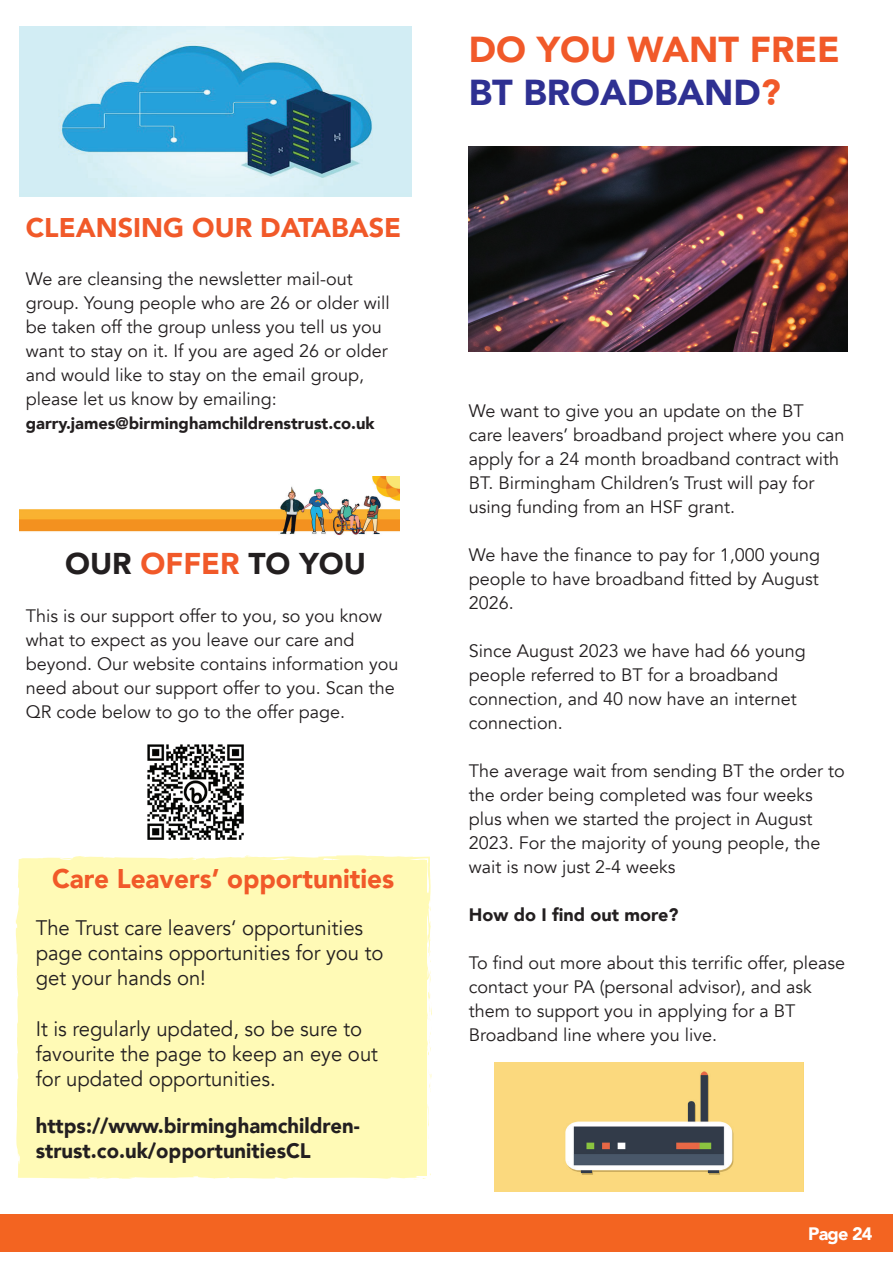
<style>
.page{position:relative;width:893px;height:1263px;background:#fff}
.page>*{position:absolute;margin:0;border:0;box-sizing:border-box;transform-origin:0 0}
.t1{font:900 36px/43.5px "Avenir";color:#f15929}
.t2{font:900 30px "Avenir";color:#231f20}
.t3{font:900 27px "Avenir";color:#f15929}
.t4{font:21px/25.2px "Avenir";color:#231f20}
.t5{font:900 21px/25.2px "Avenir";color:#231f20}
.t6{font:18px/24px "Avenir";color:#231f20}
.t7{font:900 18px "Avenir";color:#231f20}
.t8{font:900 18px "Avenir";letter-spacing:-.045em;color:#fff}
.t9{font:900 16.5px "Avenir";color:#231f20}
.s1{color:#f15929}
.s2{color:#2e3092}
</style>
<div class="page">
<div style="left:16px;top:855px;width:415px;height:324px;background:#fffab6"></div>
<svg style="left:58px;top:860px;width:11px;height:4px"></svg>
<svg style="left:426px;top:900px;width:6px;height:157px"></svg>
<svg style="left:396px;top:856px;width:30px;height:8px"></svg>
<svg style="left:331px;top:859px;width:10px;height:5px"></svg>
<svg style="left:246px;top:863px;width:12px;height:2px"></svg>
<svg style="left:413px;top:1172px;width:18px;height:8px"></svg>
<img style="left:20px;top:26px;width:391px;height:170px">
<img style="left:147px;top:744px;width:97px;height:96px">
<img style="left:20px;top:476px;width:380px;height:59px">
<div style="left:0;top:1214px;width:893px;height:38px;background:#f36421"></div>
<img style="left:469px;top:147px;width:378px;height:204px">
<img style="left:494px;top:1063px;width:309px;height:128px">
<h3 class="t3" style="left:26px;top:205px;width:377px">CLEANSING OUR DATABASE</h3>
<p class="t6" style="left:26px;top:268px;width:366px">We are cleansing the newsletter mail-out group. Young people who are 26 or older will be taken off the group unless you tell us you want to stay on it. If you are aged 26 or older and would like to stay on the email group, please let us know by emailing:</p>
<p class="t9" style="left:26px;top:410px;width:351px">garry.james@birminghamchildrenstrust.co.uk</p>
<h2 class="t2" style="left:65px;top:537px;width:302px">OUR <span class="s1">OFFER</span> TO YOU</h2>
<p class="t6" style="left:26px;top:604px;width:374px">This is our support offer to you, so you know what to expect as you leave our care and beyond. Our website contains information you need about our support offer to you. Scan the QR code below to go to the offer page.</p>
<h3 class="t3" style="left:52px;top:856px;width:344px">Care Leavers’ opportunities</h3>
<p class="t4" style="left:36px;top:915px;width:349px">The Trust care leavers‘ opportunities page contains opportunities for you to get your hands on!</p>
<p class="t4" style="left:36px;top:1016px;width:344px">It is regularly updated, so be sure to favourite the page to keep an eye out for updated opportunities.</p>
<p class="t5" style="left:36px;top:1112px;width:326px">https://www.birminghamchildren&shy;strust.co.uk/opportunitiesCL</p>
<h1 class="t1" style="left:469px;top:27px;width:373px">DO YOU WANT FREE<br><span class="s2">BT BROADBAND</span>?</h1>
<p class="t6" style="left:469px;top:399px;width:377px">We want to give you an update on the BT<br>care leavers’ broadband project where you can apply for a 24 month broadband contract with BT. Birmingham Children’s Trust will pay for using funding from an HSF grant.</p>
<p class="t6" style="left:469px;top:543px;width:353px;text-align:justify">We have the finance to pay for 1,000 young people to have broadband fitted by August 2026.</p>
<p class="t6" style="left:469px;top:639px;width:338px">Since August 2023 we have had 66 young people referred to BT for a broadband connection, and 40 now have an internet connection.</p>
<p class="t6" style="left:469px;top:759px;width:377px">The average wait from sending BT the order to the order being completed was four weeks plus when we started the project in August 2023. For the majority of young people, the wait is now just 2-4 weeks</p>
<p class="t7" style="left:469px;top:900px;width:211px">How do I find out more?</p>
<p class="t6" style="left:469px;top:951px;width:378px">To find out more about this terrific offer, please contact your PA (personal advisor), and ask them to support you in applying for a BT Broadband line where you live.</p>
<p class="t8" style="left:808px;top:1218px;width:66px">Page 24</p>
</div>
